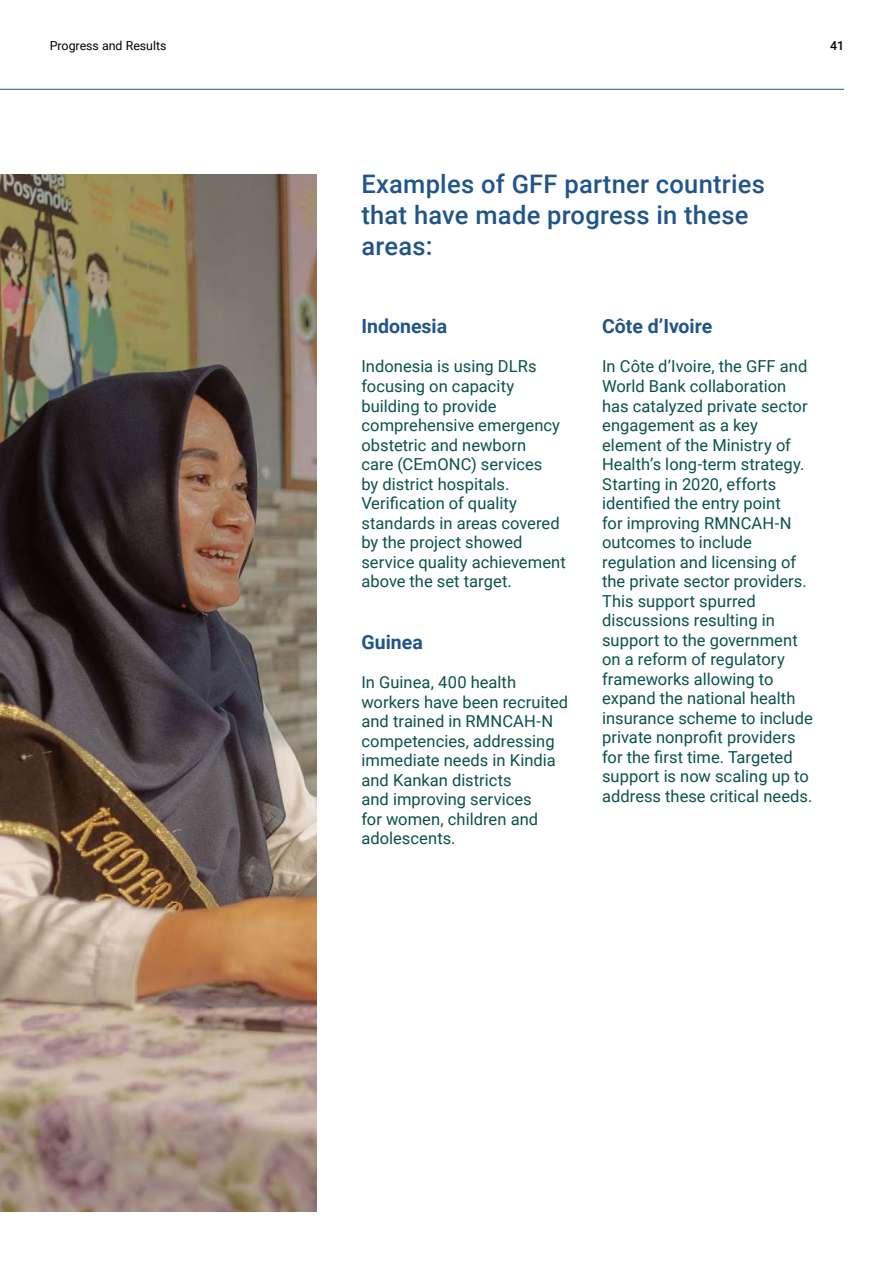
<style>
.page{position:relative;width:893px;height:1263px;background:#fff}
.page>*{position:absolute;margin:0;border:0;box-sizing:border-box;transform-origin:0 0}
.t1{font:500 25.5px/30.6px "Roboto";letter-spacing:.01em;color:#21558a}
.t2{font:700 19.5px "Roboto";color:#21558a}
.t3{font:16.5px/19.5px "Roboto";color:#09524d}
.t4{font:12.3px "Roboto";color:#000}
.t5{font:500 12.3px "Roboto";color:#000}
</style>
<div class="page">
<img style="left:0;top:174px;width:317px;height:1038px">
<hr style="left:0;top:89px;width:844px;height:1px;background:#21558a">
<p class="t4" style="left:50px;top:37px;width:118px">Progress and Results</p>
<p class="t5" style="left:830px;top:37px;width:16px">41</p>
<h1 class="t1" style="left:361px;top:168px;width:405px">Examples of GFF partner countries that have made progress in these areas:</h1>
<p class="t2" style="left:361px;top:313px;width:87px">Indonesia</p>
<p class="t3" style="left:361px;top:356px;width:206px">Indonesia is using DLRs focusing on capacity building to provide comprehensive emergency obstetric and newborn<br>care (CEmONC) services<br>by district hospitals.<br>Verification of quality standards in areas covered by the project showed service quality achievement above the set target.</p>
<p class="t2" style="left:361px;top:629px;width:63px">Guinea</p>
<p class="t3" style="left:361px;top:672px;width:208px">In Guinea, 400 health workers have been recruited and trained in RMNCAH-N competencies, addressing immediate needs in Kindia and Kankan districts<br>and improving services<br>for women, children and adolescents.</p>
<p class="t2" style="left:602px;top:313px;width:112px">Côte d’Ivoire</p>
<p class="t3" style="left:602px;top:356px;width:212px">In Côte d’Ivoire, the GFF and<br>World Bank collaboration has catalyzed private sector engagement as a key element of the Ministry of<br>Health’s long-term strategy.<br>Starting in 2020, efforts identified the entry point<br>for improving RMNCAH-N outcomes to include regulation and licensing of the private sector providers.<br>This support spurred discussions resulting in support to the government on a reform of regulatory frameworks allowing to expand the national health insurance scheme to include private nonprofit providers for the first time. Targeted support is now scaling up to address these critical needs.</p>
</div>
